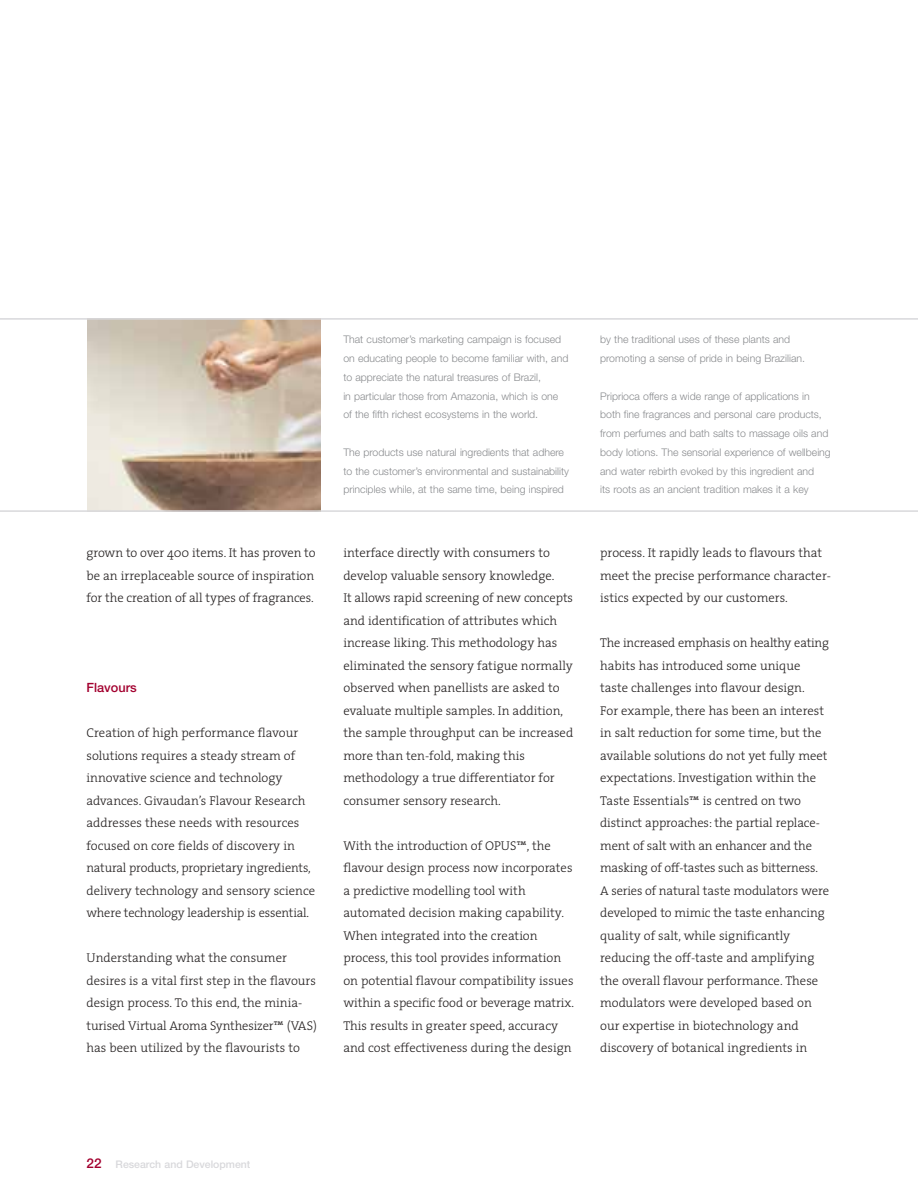
<style>
.page{position:relative;width:918px;height:1188px;background:#fff}
.page>*{position:absolute;margin:0;border:0;box-sizing:border-box;transform-origin:0 0}
.t1{font:300 12.75px/22.5px "The Serif";color:#231f1f}
.t2{font:500 12.75px "Helvetica Neue";color:#a3002f}
.t3{font:300 10.5px/18.8px "Helvetica Neue";color:#898b8e}
.t4{font:500 10.5px "Helvetica Neue";color:#d8d8db}
.s1{font-size:13.5px;color:#a3002f}
</style>
<div class="page">
<img style="left:87px;top:320px;width:233px;height:190px">
<hr style="left:0;top:510px;width:918px;height:2px;background:#d8d8db">
<hr style="left:0;top:318px;width:918px;height:2px;background:#d8d8db">
<p class="t1" style="left:87px;top:543px;width:231px;text-align:justify">grown to over 400 items. It has proven to be an irreplaceable source of inspiration for the creation of all types of fragrances.</p>
<p class="t2" style="left:87px;top:683px;width:52px">Flavours</p>
<p class="t1" style="left:87px;top:723px;width:230px">Creation of high performance flavour solutions requires a steady stream of innovative science and technology advances. Givaudan’s Flavour Research addresses these needs with resources focused on core fields of discovery in natural products, proprietary ingredients, delivery technology and sensory science where technology leadership is essential.</p>
<p class="t1" style="left:87px;top:948px;width:232px">Understanding what the consumer desires is a vital first step in the flavours design process. To this end, the minia&shy;turised Virtual Aroma Synthesizer™ (VAS) has been utilized by the flavourists to</p>
<p class="t3" style="left:343px;top:331px;width:227px">That customer’s marketing campaign is focused on educating people to become familiar with, and to appreciate the natural treasures of Brazil,<br>in particular those from Amazonia, which is one of the fifth richest ecosystems in the world.</p>
<p class="t3" style="left:343px;top:444px;width:227px">The products use natural ingredients that adhere to the customer’s environmental and sustainability principles while, at the same time, being inspired</p>
<p class="t1" style="left:343px;top:543px;width:231px">interface directly with consumers to develop valuable sensory knowledge.<br>It allows rapid screening of new concepts and identification of attributes which increase liking. This methodology has eliminated the sensory fatigue normally observed when panellists are asked to evaluate multiple samples. In addition, the sample throughput can be increased more than ten-fold, making this methodology a true differentiator for consumer sensory research.</p>
<p class="t1" style="left:343px;top:836px;width:232px">With the introduction of OPUS™, the flavour design process now incorporates a predictive modelling tool with automated decision making capability.<br>When integrated into the creation process, this tool provides information on potential flavour compatibility issues within a specific food or beverage matrix.<br>This results in greater speed, accuracy and cost effectiveness during the design</p>
<p class="t3" style="left:600px;top:331px;width:206px">by the traditional uses of these plants and promoting a sense of pride in being Brazilian.</p>
<p class="t3" style="left:600px;top:388px;width:232px">Priprioca offers a wide range of applications in both fine fragrances and personal care products, from perfumes and bath salts to massage oils and body lotions. The sensorial experience of wellbeing and water rebirth evoked by this ingredient and<br>its roots as an ancient tradition makes it a key</p>
<p class="t1" style="left:600px;top:543px;width:232px">process. It rapidly leads to flavours that meet the precise performance character&shy;istics expected by our customers.</p>
<p class="t1" style="left:600px;top:633px;width:231px">The increased emphasis on healthy eating habits has introduced some unique taste challenges into flavour design.<br>For example, there has been an interest in salt reduction for some time, but the available solutions do not yet fully meet expectations. Investigation within the Taste Essentials™ is centred on two distinct approaches: the partial replace&shy;ment of salt with an enhancer and the masking of off-tastes such as bitterness.<br>A series of natural taste modulators were developed to mimic the taste enhancing quality of salt, while significantly reducing the off-taste and amplifying the overall flavour performance. These modulators were developed based on our expertise in biotechnology and discovery of botanical ingredients in</p>
<p class="t4" style="left:87px;top:1160px;width:165px"><span class="s1">22</span> Research and Development</p>
</div>
